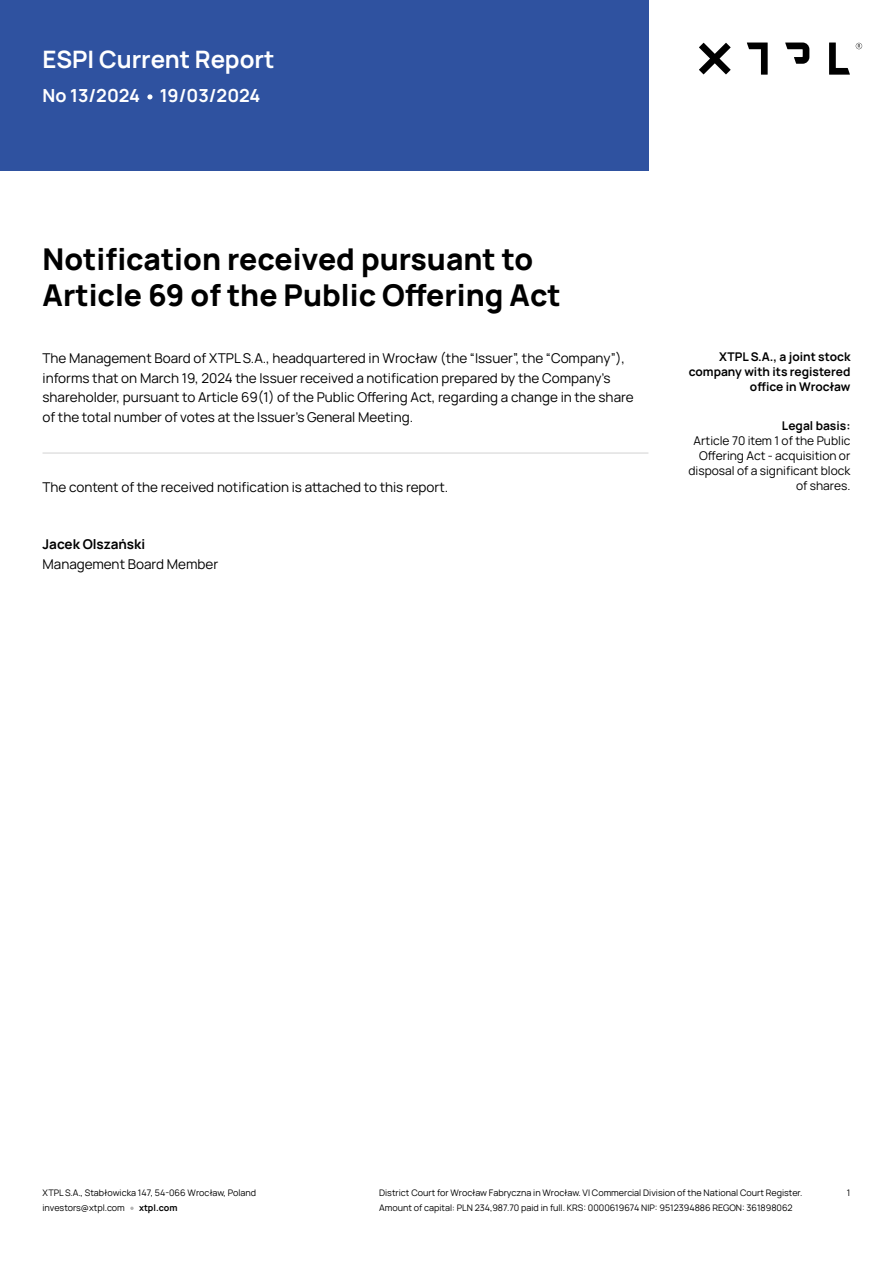
<style>
.page{position:relative;width:893px;height:1263px;background:#fff}
.page>*{position:absolute;margin:0;border:0;box-sizing:border-box;transform-origin:0 0}
.t1{font:800 30px/36px "Manrope";color:#000}
.t2{font:700 24px "Manrope";color:#fff}
.t3{font:700 18px "Manrope";color:#fff}
.t4{font:13.5px/19.5px "Manrope";color:#000}
.t5{font:700 13.5px "Manrope";color:#000}
.t6{font:12px/15px "Manrope";color:#000;text-align:right}
.t7{font:700 12px/15px "Manrope";color:#000;text-align:right}
.t8{font:9px/15px "Manrope";color:#000}
.t9{font:700 9px "Manrope";color:#000}
</style>
<div class="page">
<svg style="left:699px;top:43px;width:32px;height:31px"></svg>
<svg style="left:785px;top:43px;width:24px;height:21px"></svg>
<svg style="left:829px;top:43px;width:21px;height:32px"></svg>
<svg style="left:747px;top:43px;width:21px;height:32px"></svg>
<svg style="left:856px;top:43px;width:6px;height:6px"></svg>
<div style="left:0;top:0;width:648px;height:170px;background:#2f52a0"></div>
<svg style="left:130px;top:1206px;width:4px;height:4px"></svg>
<hr style="left:43px;top:452px;width:605px;height:2px;background:#e1e1e1">
<svg style="left:147px;top:94px;width:5px;height:5px"></svg>
<h2 class="t2" style="left:43px;top:43px;width:233px">ESPI Current Report</h2>
<h3 class="t3" style="left:43px;top:83px;width:220px">No 13/2024 19/03/2024</h3>
<h1 class="t1" style="left:43px;top:240px;width:520px">Notification received pursuant to<br>Article 69 of the Public Offering Act</h1>
<p class="t4" style="left:43px;top:348px;width:593px">The Management Board of XTPL S.A., headquartered in Wrocław (the “Issuer”, the “Company”), informs that on March 19, 2024 the Issuer received a notification prepared by the Company’s shareholder, pursuant to Article 69(1) of the Public Offering Act, regarding a change in the share of the total number of votes at the Issuer’s General Meeting.</p>
<p class="t4" style="left:43px;top:477px;width:407px">The content of the received notification is attached to this report.</p>
<p class="t5" style="left:43px;top:535px;width:104px">Jacek Olszański</p>
<p class="t4" style="left:43px;top:553px;width:177px">Management Board Member</p>
<p class="t7" style="left:689px;top:349px;width:163px">XTPL S.A., a joint stock company with its registered office in Wrocław</p>
<p class="t7" style="left:782px;top:417px;width:70px">Legal basis:</p>
<p class="t6" style="left:688px;top:432px;width:163px">Article 70 item 1 of the Public<br>Offering Act - acquisition or disposal of a significant block of shares.</p>
<p class="t8" style="left:43px;top:1185px;width:215px">XTPL S.A., Stabłowicka 147, 54-066 Wrocław, Poland investors@xtpl.com</p>
<p class="t9" style="left:139px;top:1201px;width:40px">xtpl.com</p>
<p class="t8" style="left:379px;top:1185px;width:425px">District Court for Wrocław Fabryczna in Wrocław. VI Commercial Division of the National Court Register.</p>
<p class="t8" style="left:847px;top:1185px;width:5px">1</p>
<p class="t8" style="left:379px;top:1200px;width:415px">Amount of capital: PLN 234,987.70 paid in full. KRS: 0000619674 NIP: 9512394886 REGON: 361898062</p>
</div>
